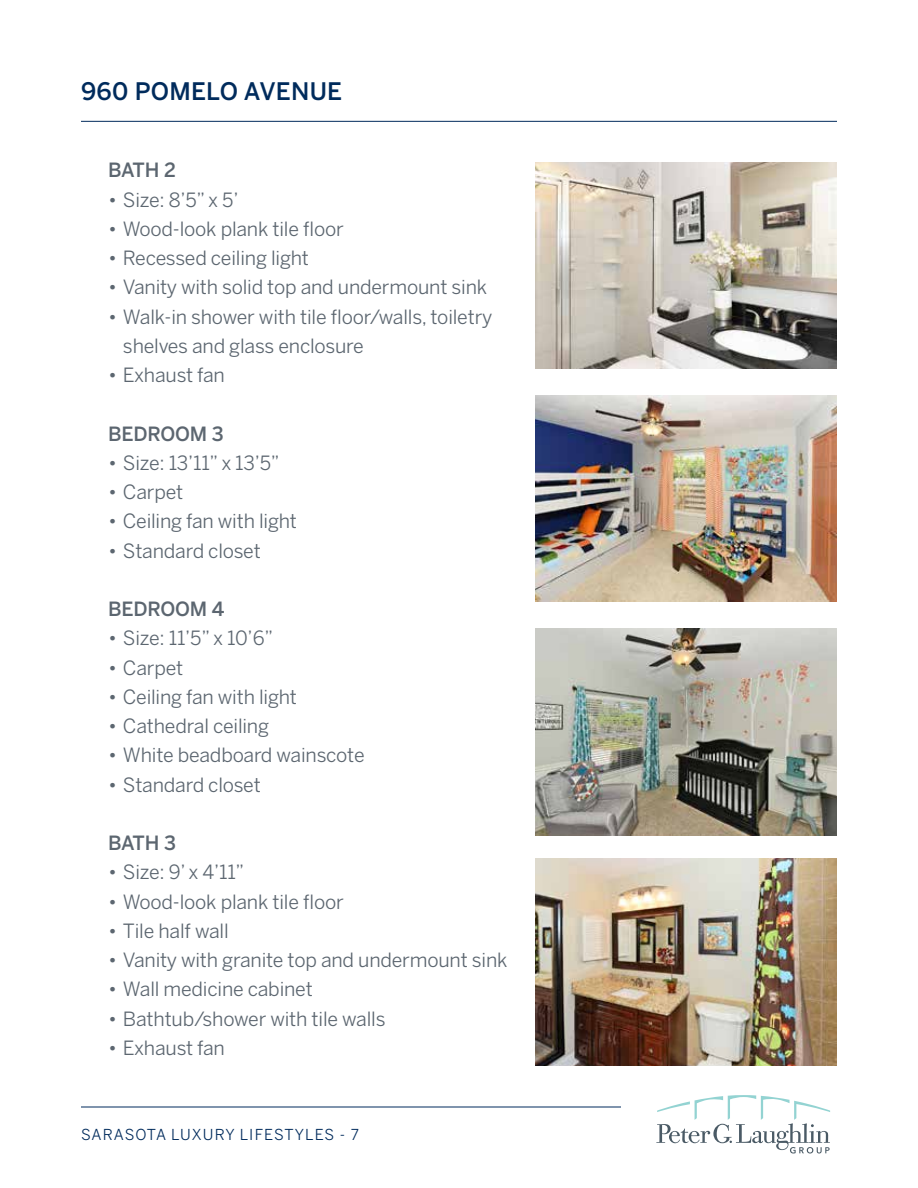
<style>
.page{position:relative;width:918px;height:1188px;background:#fff}
.page>*{position:absolute;margin:0;border:0;box-sizing:border-box;transform-origin:0 0}
.t1{font:500 24px "Benton Sans";letter-spacing:.01em;color:#002b5c}
.t2{font:19.5px/29.2px "Benton Sans";letter-spacing:-.01em;color:#5c6670}
.t3{font:500 19.5px "Benton Sans";letter-spacing:-.01em;color:#5c6670}
.t4{font:15px "Benton Sans";letter-spacing:.065em;color:#002b5c}
</style>
<div class="page">
<svg style="left:656px;top:1095px;width:174px;height:59px"></svg>
<hr style="left:81px;top:1107px;width:540px;height:1px;background:#002b5c">
<hr style="left:81px;top:121px;width:756px;height:1px;background:#002b5c">
<img style="left:536px;top:628px;width:301px;height:207px">
<img style="left:536px;top:162px;width:301px;height:207px">
<img style="left:536px;top:395px;width:301px;height:207px">
<img style="left:536px;top:859px;width:301px;height:207px">
<p class="t1" style="left:81px;top:77px;width:263px">960 POMELO AVENUE</p>
<p class="t3" style="left:108px;top:159px;width:69px">BATH 2</p>
<p class="t2" style="left:108px;top:185px;width:132px">• Size: 8’5” x 5’</p>
<p class="t2" style="left:108px;top:214px;width:237px">• Wood-look plank tile floor</p>
<p class="t2" style="left:108px;top:243px;width:203px">• Recessed ceiling light</p>
<p class="t2" style="left:108px;top:272px;width:381px">• Vanity with solid top and undermount sink</p>
<p class="t2" style="left:123px;top:302px;width:371px;text-indent:-15px">• Walk-in shower with tile floor/walls, toiletry shelves and glass enclosure</p>
<p class="t2" style="left:108px;top:360px;width:118px">• Exhaust fan</p>
<p class="t3" style="left:108px;top:422px;width:117px">BEDROOM 3</p>
<p class="t2" style="left:108px;top:448px;width:173px">• Size: 13’11” x 13’5”</p>
<p class="t2" style="left:108px;top:477px;width:77px">• Carpet</p>
<p class="t2" style="left:108px;top:506px;width:191px">• Ceiling fan with light</p>
<p class="t2" style="left:108px;top:536px;width:154px">• Standard closet</p>
<p class="t3" style="left:108px;top:597px;width:118px">BEDROOM 4</p>
<p class="t2" style="left:108px;top:623px;width:167px">• Size: 11’5” x 10’6”</p>
<p class="t2" style="left:108px;top:653px;width:77px">• Carpet</p>
<p class="t2" style="left:108px;top:682px;width:191px">• Ceiling fan with light</p>
<p class="t2" style="left:108px;top:711px;width:163px">• Cathedral ceiling</p>
<p class="t2" style="left:108px;top:740px;width:258px">• White beadboard wainscote</p>
<p class="t2" style="left:108px;top:770px;width:154px">• Standard closet</p>
<p class="t3" style="left:108px;top:831px;width:69px">BATH 3</p>
<p class="t2" style="left:108px;top:857px;width:138px">• Size: 9’ x 4’11”</p>
<p class="t2" style="left:108px;top:887px;width:237px">• Wood-look plank tile floor</p>
<p class="t2" style="left:108px;top:916px;width:122px">• Tile half wall</p>
<p class="t2" style="left:108px;top:945px;width:401px">• Vanity with granite top and undermount sink</p>
<p class="t2" style="left:108px;top:974px;width:206px">• Wall medicine cabinet</p>
<p class="t2" style="left:108px;top:1004px;width:279px">• Bathtub/shower with tile walls</p>
<p class="t2" style="left:108px;top:1033px;width:118px">• Exhaust fan</p>
<p class="t4" style="left:81px;top:1126px;width:280px">SARASOTA LUXURY LIFESTYLES - 7</p>
</div>
